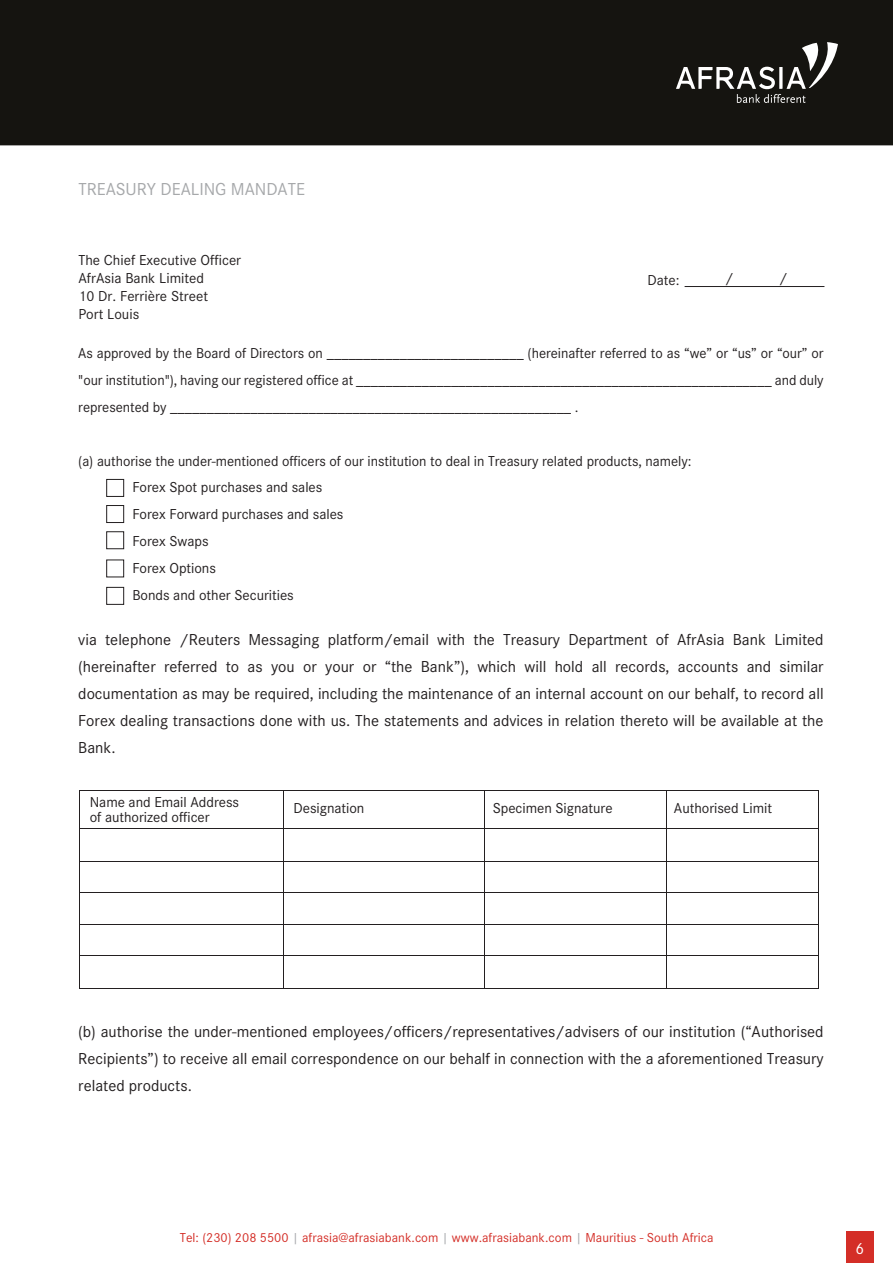
<style>
.page{position:relative;width:893px;height:1263px;background:#fff}
.page>*{position:absolute;margin:0;border:0;box-sizing:border-box;transform-origin:0 0}
.t1{font:18px "Corporate S";letter-spacing:-.005em;color:#a6a8aa}
.t2{font:16.5px/27px "Corporate S";color:#231f20;text-align:justify}
.t3{font:16.5px "Corporate S";color:#fff}
.t4{font:15px/27px "Corporate S";letter-spacing:-.005em;color:#231f20}
.t5{font:13.5px "Corporate S";color:#d42e27}
.s1{color:#a6a8ab}
</style>
<div class="page">
<div style="left:0;top:0;width:893px;height:145px;background:#151410"></div>
<svg style="left:676px;top:42px;width:162px;height:61px"></svg>
<div style="left:846px;top:1232px;width:27px;height:31px;background:#d42e27"></div>
<hr style="left:80px;top:790px;width:203px;height:1px;background:#231f20">
<hr style="left:284px;top:790px;width:200px;height:1px;background:#231f20">
<hr style="left:485px;top:790px;width:181px;height:1px;background:#231f20">
<hr style="left:667px;top:790px;width:151px;height:1px;background:#231f20">
<hr style="left:79px;top:791px;width:1px;height:37px;background:#231f20">
<hr style="left:283px;top:791px;width:1px;height:37px;background:#231f20">
<hr style="left:485px;top:791px;width:1px;height:37px;background:#231f20">
<hr style="left:666px;top:791px;width:1px;height:37px;background:#231f20">
<hr style="left:818px;top:791px;width:1px;height:37px;background:#231f20">
<hr style="left:80px;top:828px;width:203px;height:1px;background:#231f20">
<hr style="left:284px;top:828px;width:200px;height:1px;background:#231f20">
<hr style="left:485px;top:828px;width:181px;height:1px;background:#231f20">
<hr style="left:667px;top:828px;width:151px;height:1px;background:#231f20">
<hr style="left:79px;top:829px;width:1px;height:32px;background:#231f20">
<hr style="left:283px;top:829px;width:1px;height:32px;background:#231f20">
<hr style="left:485px;top:829px;width:1px;height:32px;background:#231f20">
<hr style="left:666px;top:829px;width:1px;height:32px;background:#231f20">
<hr style="left:818px;top:829px;width:1px;height:32px;background:#231f20">
<hr style="left:80px;top:861px;width:203px;height:1px;background:#231f20">
<hr style="left:284px;top:861px;width:200px;height:1px;background:#231f20">
<hr style="left:485px;top:861px;width:181px;height:1px;background:#231f20">
<hr style="left:667px;top:861px;width:151px;height:1px;background:#231f20">
<hr style="left:79px;top:862px;width:1px;height:30px;background:#231f20">
<hr style="left:283px;top:862px;width:1px;height:30px;background:#231f20">
<hr style="left:485px;top:862px;width:1px;height:30px;background:#231f20">
<hr style="left:666px;top:862px;width:1px;height:30px;background:#231f20">
<hr style="left:818px;top:862px;width:1px;height:30px;background:#231f20">
<hr style="left:80px;top:892px;width:203px;height:1px;background:#231f20">
<hr style="left:284px;top:892px;width:200px;height:1px;background:#231f20">
<hr style="left:485px;top:892px;width:181px;height:1px;background:#231f20">
<hr style="left:667px;top:892px;width:151px;height:1px;background:#231f20">
<hr style="left:79px;top:893px;width:1px;height:31px;background:#231f20">
<hr style="left:283px;top:893px;width:1px;height:31px;background:#231f20">
<hr style="left:485px;top:893px;width:1px;height:31px;background:#231f20">
<hr style="left:666px;top:893px;width:1px;height:31px;background:#231f20">
<hr style="left:818px;top:893px;width:1px;height:31px;background:#231f20">
<hr style="left:80px;top:924px;width:203px;height:1px;background:#231f20">
<hr style="left:284px;top:924px;width:200px;height:1px;background:#231f20">
<hr style="left:485px;top:924px;width:181px;height:1px;background:#231f20">
<hr style="left:667px;top:924px;width:151px;height:1px;background:#231f20">
<hr style="left:79px;top:925px;width:1px;height:30px;background:#231f20">
<hr style="left:283px;top:925px;width:1px;height:30px;background:#231f20">
<hr style="left:485px;top:925px;width:1px;height:30px;background:#231f20">
<hr style="left:666px;top:925px;width:1px;height:30px;background:#231f20">
<hr style="left:818px;top:925px;width:1px;height:30px;background:#231f20">
<hr style="left:80px;top:955px;width:203px;height:1px;background:#231f20">
<hr style="left:284px;top:955px;width:200px;height:1px;background:#231f20">
<hr style="left:485px;top:955px;width:181px;height:1px;background:#231f20">
<hr style="left:667px;top:955px;width:151px;height:1px;background:#231f20">
<hr style="left:79px;top:956px;width:1px;height:32px;background:#231f20">
<hr style="left:80px;top:988px;width:203px;height:1px;background:#231f20">
<hr style="left:283px;top:956px;width:1px;height:32px;background:#231f20">
<hr style="left:284px;top:988px;width:200px;height:1px;background:#231f20">
<hr style="left:485px;top:956px;width:1px;height:32px;background:#231f20">
<hr style="left:485px;top:988px;width:181px;height:1px;background:#231f20">
<hr style="left:666px;top:956px;width:1px;height:32px;background:#231f20">
<hr style="left:667px;top:988px;width:151px;height:1px;background:#231f20">
<hr style="left:818px;top:956px;width:1px;height:32px;background:#231f20">
<hr style="left:685px;top:286px;width:139px;height:1px;background:#231f20">
<div style="left:106px;top:479px;width:18px;height:18px;border:1px solid #231f20"></div>
<div style="left:106px;top:505px;width:18px;height:18px;border:1px solid #231f20"></div>
<div style="left:106px;top:531px;width:18px;height:18px;border:1px solid #231f20"></div>
<div style="left:106px;top:560px;width:18px;height:17px;border:1px solid #231f20"></div>
<div style="left:106px;top:587px;width:18px;height:18px;border:1px solid #231f20"></div>
<p class="t1" style="left:78px;top:179px;width:228px">TREASURY DEALING MANDATE</p>
<p class="t4" style="left:78px;top:251px;width:164px;line-height:18px">The Chief Executive Officer<br>AfrAsia Bank Limited<br>10 Dr. Ferrière Street<br>Port Louis</p>
<p class="t4" style="left:647px;top:266px;width:34px">Date:</p>
<p class="t4" style="left:725px;top:264px;width:10px">/</p>
<p class="t4" style="left:779px;top:264px;width:10px">/</p>
<p class="t4" style="left:78px;top:340px;width:747px;text-align:justify">As approved by the Board of Directors on ___________________________ (hereinafter referred to as “we” or “us” or “our” or "our institution"), having our registered office at _________________________________________________________ and duly represented by _______________________________________________________ .</p>
<p class="t4" style="left:78px;top:448px;width:615px">(a) authorise the under-mentioned officers of our institution to deal in Treasury related products, namely:</p>
<p class="t4" style="left:132px;top:474px;width:212px">Forex Spot purchases and sales<br>Forex Forward purchases and sales<br>Forex Swaps<br>Forex Options<br>Bonds and other Securities</p>
<p class="t2" style="left:78px;top:626px;width:747px">via telephone /Reuters Messaging platform/email with the Treasury Department of AfrAsia Bank Limited (hereinafter referred to as you or your or “the Bank”), which will hold all records, accounts and similar documentation as may be required, including the maintenance of an internal account on our behalf, to record all Forex dealing transactions done with us. The statements and advices in relation thereto will be available at the Bank.</p>
<p class="t4" style="left:90px;top:794px;width:151px;line-height:15px">Name and Email Address of authorized officer</p>
<p class="t4" style="left:294px;top:795px;width:72px">Designation</p>
<p class="t4" style="left:493px;top:795px;width:122px">Specimen Signature</p>
<p class="t4" style="left:674px;top:795px;width:100px">Authorised Limit</p>
<p class="t2" style="left:78px;top:1018px;width:747px">(b) authorise the under-mentioned employees/officers/representatives/advisers of our institution (“Authorised Recipients”) to receive all email correspondence on our behalf in connection with the a aforementioned Treasury related products.</p>
<p class="t5" style="left:180px;top:1230px;width:535px">Tel: (230) 208 5500 <span class="s1">|</span> afrasia@afrasiabank.com <span class="s1">|</span> www.afrasiabank.com <span class="s1">|</span> Mauritius - South Africa</p>
<p class="t3" style="left:855px;top:1239px;width:10px">6</p>
</div>
